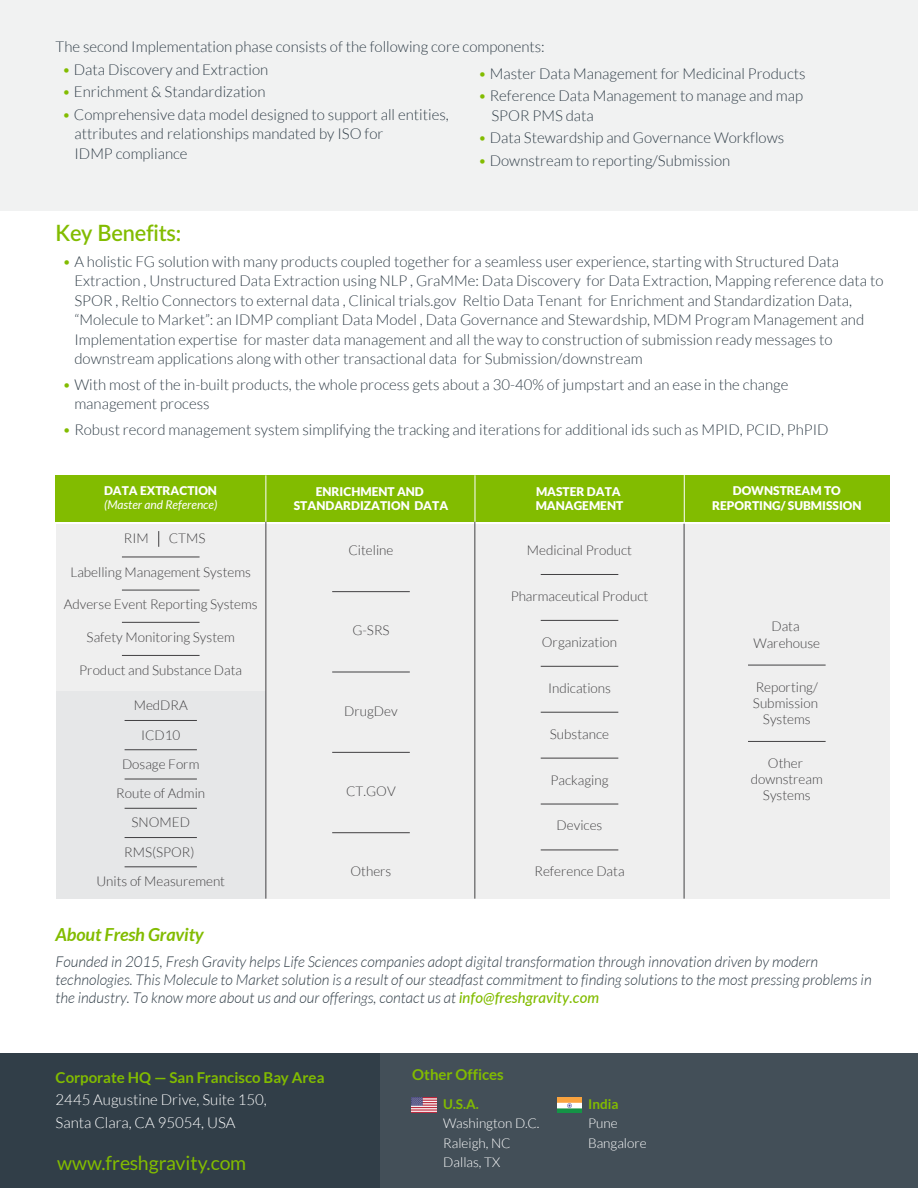
<style>
.page{position:relative;width:918px;height:1188px;background:#fff}
.page>*{position:absolute;margin:0;border:0;box-sizing:border-box;transform-origin:0 0}
.t1{font:600 22.5px "Lato";letter-spacing:-.01em;color:#82bc00;scale:.96 1}
.t2{font:19.5px "Lato";color:#82bc00}
.t3{font:italic 700 18px "Lato";letter-spacing:-.01em;color:#82bc00}
.t4{font:300 15px/19.5px "Lato";color:#313e48}
.t5{font:italic 300 15px/18px "Lato";color:#313e48}
.t6{font:300 15px/22.5px "Lato";color:#fff}
.t7{font:700 15px "Lato";color:#82bc00}
.t8{font:300 13.5px/29.2px "Lato";color:#414042;text-align:center}
.t9{font:300 13.5px/19.5px "Lato";color:#fff}
.t10{font:700 13.5px "Lato";color:#82bc00}
.t11{font:900 12px/14.4px "Lato";color:#fff;text-align:center}
.t12{font:italic 12px "Lato";color:#fff}
.s1{color:#82bc00}
.s2{font-weight:500;color:#82bc00}
</style>
<div class="page">
<div style="left:0;top:0;width:918px;height:210px;background:#f1f2f2"></div>
<div style="left:0;top:1053px;width:918px;height:135px;background:#434f58"></div>
<div style="left:0;top:1053px;width:379px;height:135px;background:#313e48"></div>
<div style="left:56px;top:524px;width:833px;height:375px;background:#efefef"></div>
<div style="left:266px;top:475px;width:209px;height:47px;background:#82bc00"></div>
<div style="left:475px;top:475px;width:209px;height:47px;background:#82bc00"></div>
<div style="left:684px;top:475px;width:205px;height:47px;background:#82bc00"></div>
<div style="left:56px;top:691px;width:210px;height:208px;background:#e6e7e8"></div>
<hr style="left:748px;top:665px;width:78px;height:1px;background:#414042">
<hr style="left:748px;top:741px;width:78px;height:1px;background:#414042">
<hr style="left:541px;top:574px;width:77px;height:1px;background:#414042">
<hr style="left:541px;top:620px;width:77px;height:1px;background:#414042">
<hr style="left:541px;top:666px;width:77px;height:1px;background:#414042">
<hr style="left:541px;top:712px;width:77px;height:1px;background:#414042">
<hr style="left:541px;top:758px;width:77px;height:1px;background:#414042">
<hr style="left:541px;top:804px;width:77px;height:1px;background:#414042">
<hr style="left:541px;top:850px;width:77px;height:1px;background:#414042">
<hr style="left:332px;top:672px;width:78px;height:1px;background:#414042">
<hr style="left:332px;top:752px;width:78px;height:1px;background:#414042">
<hr style="left:332px;top:832px;width:78px;height:1px;background:#414042">
<hr style="left:332px;top:591px;width:78px;height:1px;background:#414042">
<hr style="left:122px;top:557px;width:78px;height:1px;background:#414042">
<hr style="left:122px;top:590px;width:78px;height:1px;background:#414042">
<hr style="left:122px;top:622px;width:78px;height:1px;background:#414042">
<hr style="left:122px;top:655px;width:78px;height:1px;background:#414042">
<svg style="left:158px;top:531px;width:1px;height:16px"></svg>
<hr style="left:125px;top:720px;width:72px;height:1px;background:#414042">
<hr style="left:125px;top:749px;width:72px;height:1px;background:#414042">
<hr style="left:125px;top:779px;width:72px;height:1px;background:#414042">
<hr style="left:125px;top:808px;width:72px;height:1px;background:#414042">
<hr style="left:125px;top:837px;width:72px;height:1px;background:#414042">
<hr style="left:125px;top:867px;width:72px;height:1px;background:#414042">
<div style="left:56px;top:475px;width:210px;height:47px;background:#82bc00"></div>
<hr style="left:266px;top:522px;width:1px;height:377px;background:#414042">
<hr style="left:475px;top:522px;width:1px;height:377px;background:#414042">
<hr style="left:684px;top:524px;width:1px;height:375px;background:#414042">
<hr style="left:266px;top:475px;width:1px;height:47px;background:#fff">
<hr style="left:475px;top:475px;width:1px;height:47px;background:#fff">
<hr style="left:684px;top:475px;width:1px;height:47px;background:#fff">
<img style="left:411px;top:1098px;width:25px;height:15px">
<img style="left:557px;top:1098px;width:25px;height:15px">
<p class="t4" style="left:56px;top:37px;width:491px">The second Implementation phase consists of the following core components:</p>
<p class="t4" style="left:62px;top:60px;width:208px"><span class="s1">•</span> Data Discovery and Extraction</p>
<p class="t4" style="left:62px;top:82px;width:205px"><span class="s1">•</span> Enrichment &amp; Standardization</p>
<p class="t4" style="left:74px;top:105px;width:376px;text-indent:-12px"><span class="s1">•</span> Comprehensive data model designed to support all entities, attributes and relationships mandated by ISO for<br>IDMP compliance</p>
<p class="t4" style="left:478px;top:64px;width:329px"><span class="s1">•</span> Master Data Management for Medicinal Products</p>
<p class="t4" style="left:491px;top:86px;width:313px;text-indent:-13px"><span class="s1">•</span> Reference Data Management to manage and map<br>SPOR PMS data</p>
<p class="t4" style="left:478px;top:128px;width:308px"><span class="s1">•</span> Data Stewardship and Governance Workflows</p>
<p class="t4" style="left:478px;top:151px;width:254px"><span class="s1">•</span> Downstream to reporting/Submission</p>
<h1 class="t1" style="left:56px;top:217px;width:132px">Key Benefits:</h1>
<p class="t4" style="left:74px;top:252px;width:811px;text-indent:-12px"><span class="s1">•</span> A holistic FG solution with many products coupled together for a seamless user experience, starting with Structured Data Extraction , Unstructured Data Extraction using NLP , GraMMe: Data Discovery for Data Extraction, Mapping reference data to SPOR , Reltio Connectors to external data , Clinical trials.gov Reltio Data Tenant for Enrichment and Standardization Data, “Molecule to Market”: an IDMP compliant Data Model , Data Governance and Stewardship, MDM Program Management and Implementation expertise for master data management and all the way to construction of submission ready messages to downstream applications along with other transactional data for Submission/downstream</p>
<p class="t4" style="left:74px;top:375px;width:716px;text-indent:-12px"><span class="s1">•</span> With most of the in-built products, the whole process gets about a 30-40% of jumpstart and an ease in the change management process</p>
<p class="t4" style="left:63px;top:420px;width:768px"><span class="s1">•</span> Robust record management system simplifying the tracking and iterations for additional ids such as MPID, PCID, PhPID</p>
<p class="t11" style="left:104px;top:483px;width:115px">DATA EXTRACTION</p>
<p class="t12" style="left:104px;top:498px;width:115px">(Master and Reference)</p>
<p class="t8" style="left:169px;top:524px;width:38px">CTMS</p>
<p class="t8" style="left:124px;top:524px;width:26px">RIM</p>
<p class="t8" style="left:70px;top:557px;width:182px">Labelling Management Systems</p>
<p class="t8" style="left:64px;top:590px;width:196px">Adverse Event Reporting Systems</p>
<p class="t8" style="left:87px;top:623px;width:150px">Safety Monitoring System</p>
<p class="t8" style="left:79px;top:656px;width:164px">Product and Substance Data</p>
<p class="t8" style="left:96px;top:691px;width:130px">MedDRA<br>ICD10<br>Dosage Form<br>Route of Admin<br>SNOMED<br>RMS(SPOR)<br>Units of Measurement</p>
<p class="t11" style="left:294px;top:484px;width:156px">ENRICHMENT AND<br>STANDARDIZATION DATA</p>
<p class="t11" style="left:536px;top:484px;width:89px;text-align:left">MASTER DATA<br>MANAGEMENT</p>
<p class="t11" style="left:712px;top:483px;width:151px">DOWNSTREAM TO<br>REPORTING/ SUBMISSION</p>
<p class="t8" style="left:348px;top:536px;width:46px">Citeline</p>
<p class="t8" style="left:352px;top:616px;width:39px">G-SRS</p>
<p class="t8" style="left:344px;top:696px;width:55px">DrugDev</p>
<p class="t8" style="left:346px;top:777px;width:51px">CT.GOV</p>
<p class="t8" style="left:351px;top:857px;width:42px">Others</p>
<p class="t8" style="left:527px;top:536px;width:107px">Medicinal Product</p>
<p class="t8" style="left:511px;top:582px;width:139px">Pharmaceutical Product</p>
<p class="t8" style="left:542px;top:627px;width:77px">Organization</p>
<p class="t8" style="left:548px;top:673px;width:65px">Indications</p>
<p class="t8" style="left:550px;top:719px;width:61px">Substance</p>
<p class="t8" style="left:551px;top:765px;width:60px">Packaging</p>
<p class="t8" style="left:557px;top:811px;width:47px">Devices</p>
<p class="t8" style="left:535px;top:857px;width:92px">Reference Data</p>
<p class="t8" style="left:753px;top:619px;width:68px;line-height:16.2px">Data<br>Warehouse</p>
<p class="t8" style="left:753px;top:679px;width:67px;line-height:16.2px">Reporting/<br>Submission<br>Systems</p>
<p class="t8" style="left:751px;top:755px;width:74px;line-height:16.2px">Other downstream<br>Systems</p>
<p class="t3" style="left:56px;top:924px;width:150px">About Fresh Gravity</p>
<p class="t5" style="left:56px;top:953px;width:818px">Founded in 2015, Fresh Gravity helps Life Sciences companies adopt digital transformation through innovation driven by modern technologies. This Molecule to Market solution is a result of our steadfast commitment to finding solutions to the most pressing problems in the industry. To know more about us and our offerings, contact us at <span class="s2">info@freshgravity.com</span></p>
<p class="t7" style="left:56px;top:1069px;width:270px">Corporate HQ — San Francisco Bay Area</p>
<p class="t6" style="left:56px;top:1089px;width:213px">2445 Augustine Drive, Suite 150,<br>Santa Clara, CA 95054, USA</p>
<h2 class="t2" style="left:57px;top:1152px;width:191px">www.freshgravity.com</h2>
<p class="t7" style="left:412px;top:1066px;width:93px">Other Offices</p>
<p class="t10" style="left:443px;top:1096px;width:37px">U.S.A.</p>
<p class="t10" style="left:588px;top:1096px;width:32px">India</p>
<p class="t9" style="left:443px;top:1114px;width:98px">Washington D.C.<br>Raleigh, NC<br>Dallas, TX</p>
<p class="t9" style="left:588px;top:1114px;width:60px">Pune<br>Bangalore</p>
</div>
